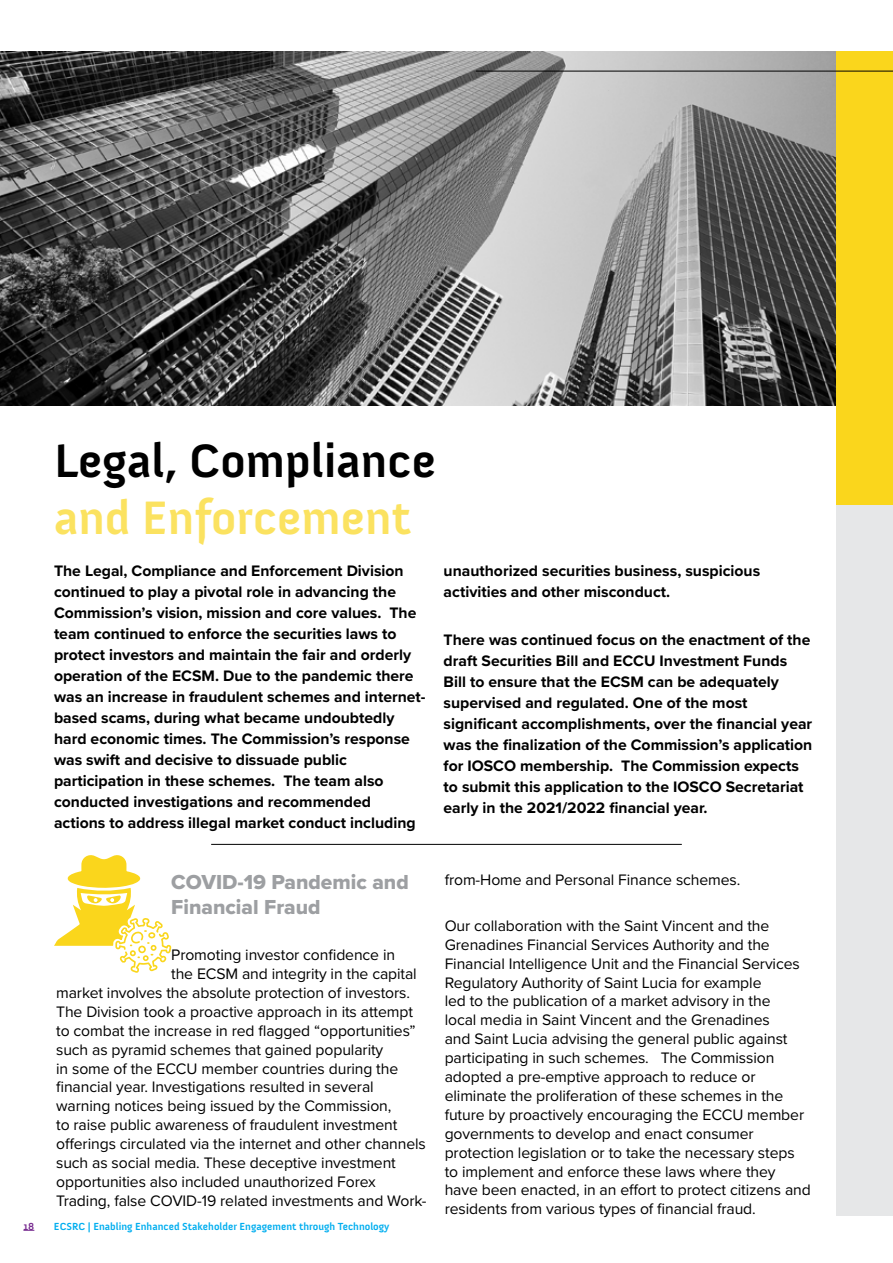
<style>
.page{position:relative;width:893px;height:1263px;background:#fff}
.page>*{position:absolute;margin:0;border:0;box-sizing:border-box;transform-origin:0 0}
.t1{font:700 48px "Anivers";color:#000}
.t2{font:700 48px "Anivers";color:#fbe260}
.t3{font:21px/25.2px "Proxima Nova Extrabld";color:#9d9fa2}
.t4{font:15.75px/18.9px "Proxima Nova";letter-spacing:-.005em;color:#000}
.t5{font:700 15.75px/21px "Proxima Nova";color:#000}
.t6{font:700 10.5px "Anivers";color:#00aeef}
.t7{font:700 10.5px "Anivers";color:#782b90}
</style>
<div class="page">
<img style="left:0;top:52px;width:837px;height:354px">
<svg style="left:54px;top:855px;width:117px;height:118px"></svg>
<hr style="left:211px;top:844px;width:471px;height:1px;background:#000">
<div style="left:837px;top:52px;width:56px;height:453px;background:#fad61c"></div>
<div style="left:837px;top:505px;width:56px;height:711px;background:#e6e7e8"></div>
<svg style="left:475px;top:70px;width:418px;height:1120px"></svg>
<h1 class="t1" style="left:54px;top:434px;width:383px">Legal, Compliance</h1>
<h1 class="t2" style="left:54px;top:491px;width:359px">and Enforcement</h1>
<p class="t5" style="left:54px;top:560px;width:373px">The Legal, Compliance and Enforcement Division continued to play a pivotal role in advancing the Commission’s vision, mission and core values. The team continued to enforce the securities laws to protect investors and maintain the fair and orderly operation of the ECSM. Due to the pandemic there was an increase in fraudulent schemes and internet&shy;based scams, during what became undoubtedly hard economic times. The Commission’s response was swift and decisive to dissuade public participation in these schemes. The team also conducted investigations and recommended actions to address illegal market conduct including</p>
<p class="t5" style="left:444px;top:560px;width:318px">unauthorized securities business, suspicious activities and other misconduct.</p>
<p class="t5" style="left:444px;top:629px;width:370px">There was continued focus on the enactment of the draft Securities Bill and ECCU Investment Funds Bill to ensure that the ECSM can be adequately supervised and regulated. One of the most significant accomplishments, over the financial year was the finalization of the Commission’s application for IOSCO membership. The Commission expects to submit this application to the IOSCO Secretariat early in the 2021/2022 financial year.</p>
<h2 class="t3" style="left:171px;top:869px;width:239px">COVID-19 Pandemic and<br>Financial Fraud</h2>
<p class="t4" style="left:171px;top:945px;width:225px">Promoting investor confidence in</p>
<p class="t4" style="left:171px;top:964px;width:247px">the ECSM and integrity in the capital</p>
<p class="t4" style="left:56px;top:982px;width:355px">market involves the absolute protection of investors.</p>
<p class="t4" style="left:56px;top:1001px;width:358px">The Division took a proactive approach in its attempt</p>
<p class="t4" style="left:56px;top:1020px;width:361px">to combat the increase in red flagged “opportunities”</p>
<p class="t4" style="left:56px;top:1039px;width:329px">such as pyramid schemes that gained popularity</p>
<p class="t4" style="left:56px;top:1058px;width:344px">in some of the ECCU member countries during the</p>
<p class="t4" style="left:56px;top:1077px;width:319px">financial year. Investigations resulted in several</p>
<p class="t4" style="left:56px;top:1096px;width:337px">warning notices being issued by the Commission,</p>
<p class="t4" style="left:56px;top:1115px;width:343px">to raise public awareness of fraudulent investment</p>
<p class="t4" style="left:56px;top:1134px;width:371px">offerings circulated via the internet and other channels</p>
<p class="t4" style="left:56px;top:1153px;width:341px">such as social media. These deceptive investment</p>
<p class="t4" style="left:56px;top:1171px;width:321px">opportunities also included unauthorized Forex</p>
<p class="t4" style="left:56px;top:1190px;width:372px">Trading, false COVID-19 related investments and Work-</p>
<p class="t7" style="left:23px;top:1220px;width:12px">18</p>
<p class="t6" style="left:54px;top:1220px;width:337px">ECSRC | Enabling Enhanced Stakeholder Engagement through Technology</p>
<p class="t4" style="left:445px;top:869px;width:297px">from-Home and Personal Finance schemes.</p>
<p class="t4" style="left:445px;top:915px;width:368px">Our collaboration with the Saint Vincent and the Grenadines Financial Services Authority and the Financial Intelligence Unit and the Financial Services Regulatory Authority of Saint Lucia for example<br>led to the publication of a market advisory in the<br>local media in Saint Vincent and the Grenadines<br>and Saint Lucia advising the general public against participating in such schemes. The Commission adopted a pre-emptive approach to reduce or eliminate the proliferation of these schemes in the future by proactively encouraging the ECCU member governments to develop and enact consumer protection legislation or to take the necessary steps to implement and enforce these laws where they have been enacted, in an effort to protect citizens and residents from various types of financial fraud.</p>
</div>
